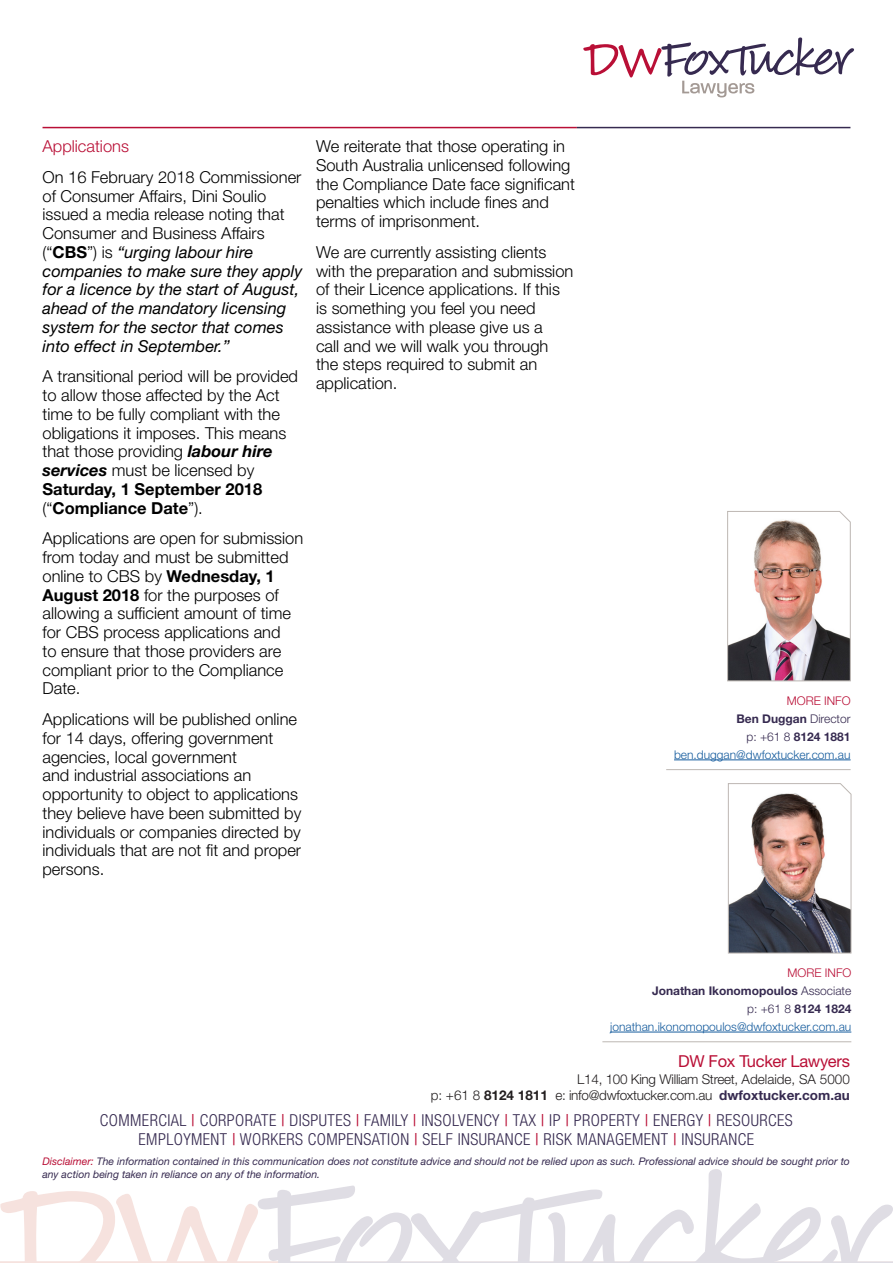
<style>
.page{position:relative;width:893px;height:1263px;background:#fff}
.page>*{position:absolute;margin:0;border:0;box-sizing:border-box;transform-origin:0 0}
.t1{font:300 16.5px/18.8px "Helvetica Neue LT Std";color:#000}
.t2{font:italic 16.5px/18.8px "Helvetica Neue LT Std";color:#000}
.t3{font:300 condensed 16.5px "Helvetica Neue LT Std";letter-spacing:.025em;color:#362a50}
.t4{font:16.5px "Helvetica Neue LT Std";letter-spacing:-.02em;color:#b90f36}
.t5{font:300 16.5px "Helvetica Neue LT Std";color:#b90f36}
.t6{font:300 13.5px "Helvetica Neue LT Std";letter-spacing:-.02em;color:#231f20}
.t7{font:300 12px/18px "Helvetica Neue LT Std";color:#175d9e;text-align:right}
.t8{font:italic 10.5px/12.6px "Helvetica Neue LT Std";color:#362a50}
.s1{font-weight:300;font-style:normal}
.s2{font-weight:700;font-style:normal}
.s3{font-weight:700;font-style:italic}
.s4{font-weight:700}
.s5{color:#b90f36}
.s6{font-weight:700;color:#362a50}
.s7{color:#362a50}
.s8{font-weight:400;color:#b90f36}
</style>
<div class="page">
<svg style="left:0;top:1169px;width:893px;height:94px"></svg>
<hr style="left:43px;top:127px;width:534px;height:1px;background:#b90f36">
<hr style="left:577px;top:127px;width:273px;height:1px;background:#362a50">
<svg style="left:583px;top:37px;width:271px;height:60px"></svg>
<hr style="left:602px;top:1041px;width:249px;height:1px;background:#bdb7b3">
<hr style="left:610px;top:1032px;width:241px;height:1px;background:#175d9e">
<img style="left:728px;top:783px;width:124px;height:171px">
<hr style="left:666px;top:769px;width:185px;height:1px;background:#bdb7b3">
<hr style="left:674px;top:759px;width:177px;height:1px;background:#175d9e">
<img style="left:727px;top:511px;width:124px;height:170px">
<p class="t5" style="left:43px;top:136px;width:88px">Applications</p>
<p class="t2" style="left:43px;top:167px;width:261px"><span class="s1">On 16 February 2018 Commissioner of Consumer Affairs, Dini Soulio issued a media release noting that<br>Consumer and Business Affairs (“</span><span class="s2">CBS</span><span class="s1">”) is</span> “urging labour hire companies to make sure they apply for a licence by the start of August, ahead of the mandatory licensing system for the sector that comes into effect in September.”</p>
<p class="t1" style="left:43px;top:367px;width:257px">A transitional period will be provided to allow those affected by the Act time to be fully compliant with the obligations it imposes. This means that those providing <span class="s3">labour hire services</span> must be licensed by<br><span class="s4">Saturday, 1 September 2018 </span>(“<span class="s4">Compliance Date</span>”).</p>
<p class="t1" style="left:43px;top:529px;width:262px">Applications are open for submission from today and must be submitted online to CBS by <span class="s4">Wednesday, 1<br>August 2018</span> for the purposes of allowing a sufficient amount of time for CBS process applications and<br>to ensure that those providers are compliant prior to the Compliance<br>Date.</p>
<p class="t1" style="left:43px;top:710px;width:260px">Applications will be published online for 14 days, offering government agencies, local government<br>and industrial associations an opportunity to object to applications they believe have been submitted by individuals or companies directed by individuals that are not fit and proper persons.</p>
<p class="t1" style="left:316px;top:137px;width:260px">We reiterate that those operating in South Australia unlicensed following the Compliance Date face significant penalties which include fines and terms of imprisonment.</p>
<p class="t1" style="left:316px;top:242px;width:259px">We are currently assisting clients with the preparation and submission of their Licence applications. If this is something you feel you need assistance with please give us a<br>call and we will walk you through the steps required to submit an application.</p>
<p class="t7" style="left:674px;top:691px;width:178px"><span class="s5">MORE INFO<br></span><span class="s6">Ben Duggan</span> <span class="s7">Director<br>p: +61 8</span> <span class="s6">8124 1881 </span>ben.duggan@dwfoxtucker.com.au</p>
<p class="t7" style="left:610px;top:963px;width:243px"><span class="s5">MORE INFO<br></span><span class="s6">Jonathan Ikonomopoulos</span> <span class="s7">Associate<br>p: +61 8</span> <span class="s6">8124 1824 </span>jonathan.ikonomopoulos@dwfoxtucker.com.au</p>
<p class="t4" style="left:678px;top:1051px;width:173px">DW Fox Tucker Lawyers</p>
<p class="t6" style="left:577px;top:1071px;width:274px">L14, 100 King William Street, Adelaide, SA 5000</p>
<p class="t6" style="left:431px;top:1087px;width:421px">p: +61 8 <span class="s4">8124 1811</span> e: info@dwfoxtucker.com.au <span class="s6">dwfoxtucker.com.au</span></p>
<p class="t3" style="left:100px;top:1110px;width:694px">COMMERCIAL <span class="s8">|</span> CORPORATE <span class="s8">|</span> DISPUTES <span class="s8">|</span> FAMILY <span class="s8">|</span> INSOLVENCY <span class="s8">|</span> TAX <span class="s8">|</span> IP <span class="s8">|</span> PROPERTY <span class="s8">|</span> ENERGY <span class="s8">|</span> RESOURCES</p>
<p class="t3" style="left:139px;top:1130px;width:617px">EMPLOYMENT <span class="s8">|</span> WORKERS COMPENSATION <span class="s8">|</span> SELF INSURANCE <span class="s8">|</span> RISK MANAGEMENT <span class="s8">|</span> INSURANCE</p>
<p class="t8" style="left:42px;top:1155px;width:809px"><span class="s5">Disclaimer:</span> The information contained in this communication does not constitute advice and should not be relied upon as such. Professional advice should be sought prior to any action being taken in reliance on any of the information.</p>
</div>
